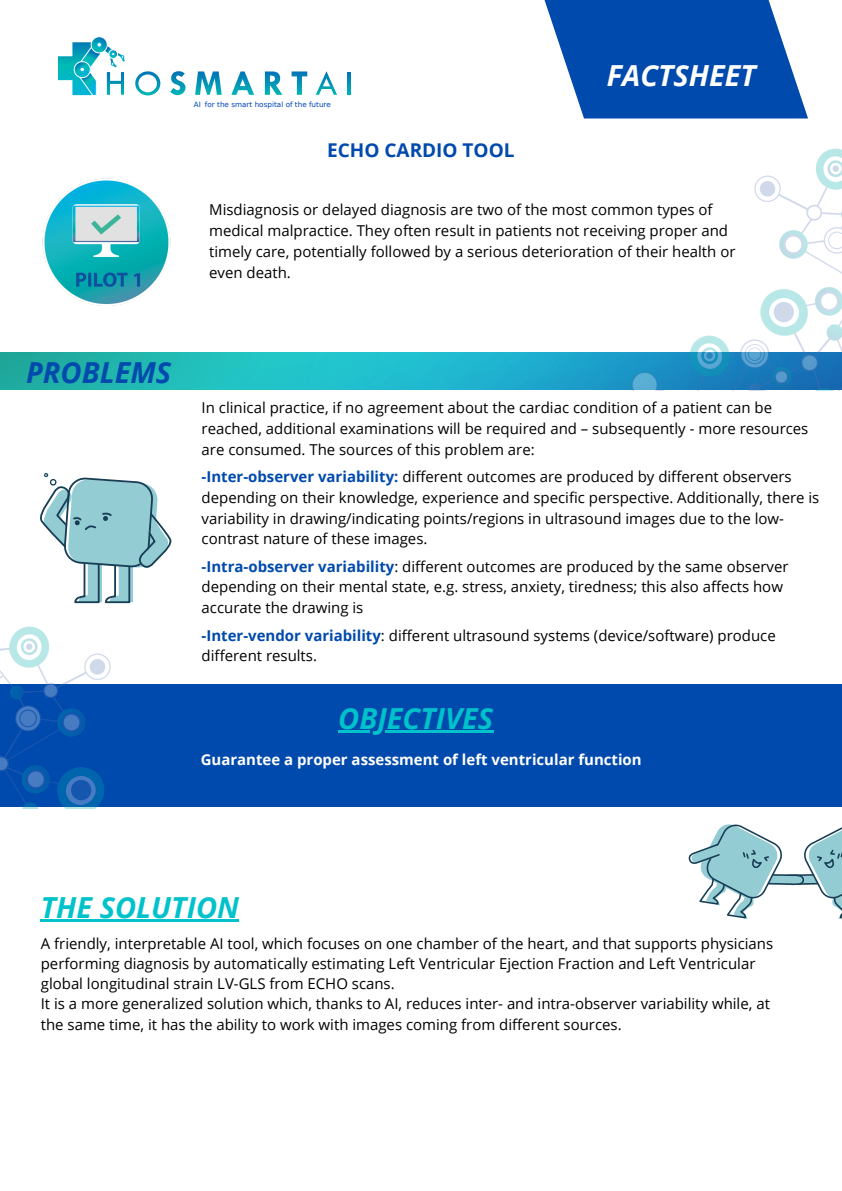
<style>
.page{position:relative;width:842px;height:1191px;background:#fff}
.page>*{position:absolute;margin:0;border:0;box-sizing:border-box;transform-origin:0 0}
.t1{font:italic 700 29px "Open Sans";color:#00c2cb}
.t2{font:italic 700 29px "Open Sans";color:#fff}
.t3{font:italic 700 29px "Open Sans";color:#004aad}
.t4{font:700 19px "Open Sans";color:#004aad}
.t5{font:15px/20.7px "Open Sans";color:#000}
.t6{font:700 15px "Open Sans";color:#fff}
.t7{font:7.2px "DejaVu Sans";color:#0047ba}
.s1{font-weight:700;color:#004aad}
</style>
<div class="page">
<div style="left:0;top:684px;width:842px;height:122px;background:#004aad"></div>
<img style="left:0;top:352px;width:612px;height:38px">
<img style="left:612px;top:118px;width:230px;height:272px">
<img style="left:0;top:626px;width:253px;height:182px">
<svg style="left:135px;top:71px;width:25px;height:24px"></svg>
<svg style="left:170px;top:71px;width:16px;height:24px"></svg>
<svg style="left:195px;top:71px;width:27px;height:24px"></svg>
<svg style="left:231px;top:71px;width:23px;height:24px"></svg>
<svg style="left:265px;top:71px;width:17px;height:24px"></svg>
<svg style="left:292px;top:71px;width:15px;height:24px"></svg>
<svg style="left:316px;top:71px;width:21px;height:24px"></svg>
<svg style="left:58px;top:36px;width:67px;height:60px"></svg>
<svg style="left:544px;top:0;width:264px;height:118px;fill:#004aad"></svg>
<svg style="left:40px;top:473px;width:132px;height:131px"></svg>
<svg style="left:688px;top:824px;width:154px;height:96px"></svg>
<img style="left:42px;top:178px;width:129px;height:128px">
<hr style="left:338px;top:730px;width:155px;height:2px;background:#00c2cb">
<hr style="left:41px;top:919px;width:198px;height:2px;background:#00c2cb">
<p class="t7" style="left:194px;top:101px;width:139px">AI for the smart hospital of the future</p>
<p class="t4" style="left:327px;top:137px;width:189px">ECHO CARDIO TOOL</p>
<h1 class="t2" style="left:607px;top:55px;width:151px">FACTSHEET</h1>
<p class="t5" style="left:209px;top:199px;width:528px">Misdiagnosis or delayed diagnosis are two of the most common types of medical malpractice. They often result in patients not receiving proper and timely care, potentially followed by a serious deterioration of their health or even death.</p>
<h1 class="t3" style="left:26px;top:352px;width:147px">PROBLEMS</h1>
<p class="t5" style="left:202px;top:397px;width:608px">In clinical practice, if no agreement about the cardiac condition of a patient can be reached, additional examinations will be required and – subsequently - more resources are consumed. The sources of this problem are:</p>
<p class="t5" style="left:202px;top:466px;width:619px"><span class="s1">-Inter-observer variability:</span> different outcomes are produced by different observers depending on their knowledge, experience and specific perspective. Additionally, there is variability in drawing/indicating points/regions in ultrasound images due to the low&shy;contrast nature of these images.</p>
<p class="t5" style="left:202px;top:555px;width:588px"><span class="s1">-Intra-observer variability</span>: different outcomes are produced by the same observer depending on their mental state, e.g. stress, anxiety, tiredness; this also affects how accurate the drawing is</p>
<p class="t5" style="left:202px;top:624px;width:576px"><span class="s1">-Inter-vendor variability</span>: different ultrasound systems (device/software) produce different results.</p>
<h1 class="t1" style="left:338px;top:697px;width:157px">OBJECTIVES</h1>
<p class="t6" style="left:201px;top:748px;width:442px">Guarantee a proper assessment of left ventricular function</p>
<h1 class="t1" style="left:41px;top:886px;width:200px">THE SOLUTION</h1>
<p class="t5" style="left:41px;top:932px;width:734px;line-height:20.2px">A friendly, interpretable AI tool, which focuses on one chamber of the heart, and that supports physicians performing diagnosis by automatically estimating Left Ventricular Ejection Fraction and Left Ventricular global longitudinal strain LV-GLS from ECHO scans.<br>It is a more generalized solution which, thanks to AI, reduces inter- and intra-observer variability while, at the same time, it has the ability to work with images coming from different sources.</p>
</div>
